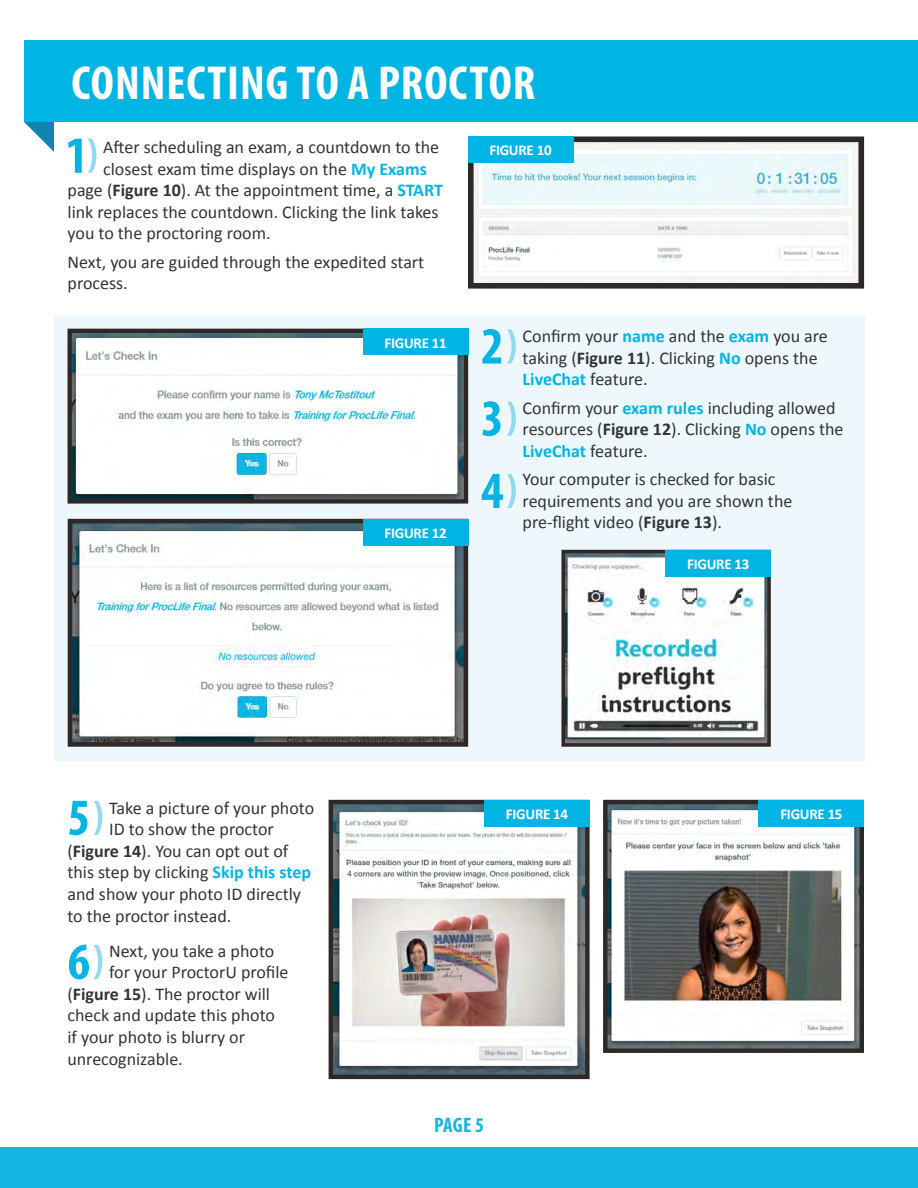
<style>
.page{position:relative;width:918px;height:1188px;background:#fff}
.page>*{position:absolute;margin:0;border:0;box-sizing:border-box;transform-origin:0 0}
.t1{font:700 condensed 52.5px "Myriad Pro";color:#00b4e3}
.t2{font:700 condensed 48px "Myriad Pro";letter-spacing:.02em;color:#fff}
.t3{font:700 condensed 21px "Myriad Pro";color:#13b6e0}
.t4{font:18px/21.6px "Calibri";color:#333}
.t5{font:700 15px "Calibri";letter-spacing:-.02em;color:#fff}
.s1{font-weight:700;color:#00b4e3}
.s2{font-weight:700}
</style>
<div class="page">
<div style="left:54px;top:315px;width:810px;height:447px;background:#edf7fc"></div>
<div style="left:0;top:1148px;width:918px;height:40px;background:#13b6e0"></div>
<div style="left:24px;top:40px;width:894px;height:82px;background:#00b4e3"></div>
<svg style="left:24px;top:122px;width:30px;height:30px"></svg>
<svg style="left:88px;top:139px;width:8px;height:34px"></svg>
<svg style="left:67px;top:328px;width:402px;height:176px"></svg>
<div style="left:363px;top:329px;width:105px;height:26px;background:#00b4e3"></div>
<svg style="left:67px;top:518px;width:402px;height:229px"></svg>
<div style="left:363px;top:519px;width:105px;height:26px;background:#00b4e3"></div>
<svg style="left:94px;top:801px;width:8px;height:34px"></svg>
<svg style="left:94px;top:945px;width:8px;height:34px"></svg>
<img style="left:328px;top:799px;width:262px;height:281px">
<svg style="left:468px;top:136px;width:397px;height:153px"></svg>
<div style="left:468px;top:136px;width:105px;height:27px;background:#00b4e3"></div>
<svg style="left:507px;top:329px;width:9px;height:35px"></svg>
<svg style="left:507px;top:402px;width:9px;height:34px"></svg>
<svg style="left:507px;top:474px;width:9px;height:34px"></svg>
<div style="left:485px;top:800px;width:105px;height:26px;background:#00b4e3"></div>
<svg style="left:561px;top:549px;width:210px;height:198px"></svg>
<div style="left:666px;top:550px;width:105px;height:26px;background:#00b4e3"></div>
<svg style="left:603px;top:799px;width:261px;height:254px"></svg>
<div style="left:759px;top:800px;width:105px;height:26px;background:#00b4e3"></div>
<p class="t2" style="left:72px;top:53px;width:465px">CONNECTING TO A PROCTOR</p>
<p class="t1" style="left:65px;top:123px;width:24px">1</p>
<p class="t4" style="left:103px;top:136px;width:338px">After scheduling an exam, a countdown to the</p>
<p class="t5" style="left:489px;top:141px;width:64px">FIGURE 10</p>
<p class="t4" style="left:103px;top:158px;width:325px">closest exam time displays on the <span class="s1">My Exams</span></p>
<p class="t4" style="left:68px;top:180px;width:377px">page (<span class="s2">Figure 10</span>). At the appointment time, a <span class="s1">START </span>link replaces the countdown. Clicking the link takes</p>
<p class="t4" style="left:68px;top:223px;width:205px">you to the proctoring room.</p>
<p class="t4" style="left:68px;top:251px;width:358px">Next, you are guided through the expedited start</p>
<p class="t4" style="left:68px;top:273px;width:62px">process.</p>
<p class="t5" style="left:385px;top:333px;width:64px">FIGURE 11</p>
<p class="t5" style="left:385px;top:523px;width:64px">FIGURE 12</p>
<p class="t1" style="left:481px;top:313px;width:24px">2</p>
<p class="t4" style="left:523px;top:325px;width:307px">Confirm your <span class="s1">name</span> and the <span class="s1">exam</span> you are</p>
<p class="t1" style="left:481px;top:385px;width:24px">3</p>
<p class="t4" style="left:523px;top:347px;width:297px">taking (<span class="s2">Figure 11</span>). Clicking <span class="s1">No</span> opens the<br><span class="s1">LiveChat</span> feature.</p>
<p class="t4" style="left:523px;top:397px;width:314px">Confirm your <span class="s1">exam rules</span> including allowed</p>
<p class="t4" style="left:523px;top:419px;width:322px">resources (<span class="s2">Figure 12</span>). Clicking <span class="s1">No</span> opens the<br><span class="s1">LiveChat</span> feature.</p>
<p class="t4" style="left:523px;top:469px;width:254px">Your computer is checked for basic</p>
<p class="t4" style="left:523px;top:490px;width:271px">requirements and you are shown the pre-flight video (<span class="s2">Figure 13</span>).</p>
<p class="t1" style="left:481px;top:458px;width:24px">4</p>
<p class="t5" style="left:687px;top:554px;width:64px">FIGURE 13</p>
<p class="t1" style="left:68px;top:785px;width:24px">5</p>
<p class="t4" style="left:109px;top:797px;width:207px">Take a picture of your photo</p>
<p class="t4" style="left:109px;top:818px;width:166px">ID to show the proctor</p>
<p class="t4" style="left:67px;top:840px;width:223px">(<span class="s2">Figure 14</span>). You can opt out of</p>
<p class="t4" style="left:67px;top:862px;width:245px">this step by clicking <span class="s1">Skip this step</span></p>
<p class="t4" style="left:67px;top:883px;width:235px">and show your photo ID directly</p>
<p class="t4" style="left:67px;top:905px;width:165px">to the proctor instead.</p>
<p class="t1" style="left:68px;top:929px;width:24px">6</p>
<p class="t4" style="left:109px;top:940px;width:167px">Next, you take a photo</p>
<p class="t4" style="left:109px;top:962px;width:181px">for your ProctorU profile</p>
<p class="t4" style="left:67px;top:983px;width:204px">(<span class="s2">Figure 15</span>). The proctor will</p>
<p class="t4" style="left:67px;top:1005px;width:209px">check and update this photo</p>
<p class="t4" style="left:67px;top:1026px;width:179px">if your photo is blurry or</p>
<p class="t4" style="left:67px;top:1048px;width:117px">unrecognizable.</p>
<p class="t5" style="left:506px;top:804px;width:64px">FIGURE 14</p>
<p class="t3" style="left:434px;top:1112px;width:51px">PAGE 5</p>
<p class="t5" style="left:780px;top:804px;width:64px">FIGURE 15</p>
</div>
